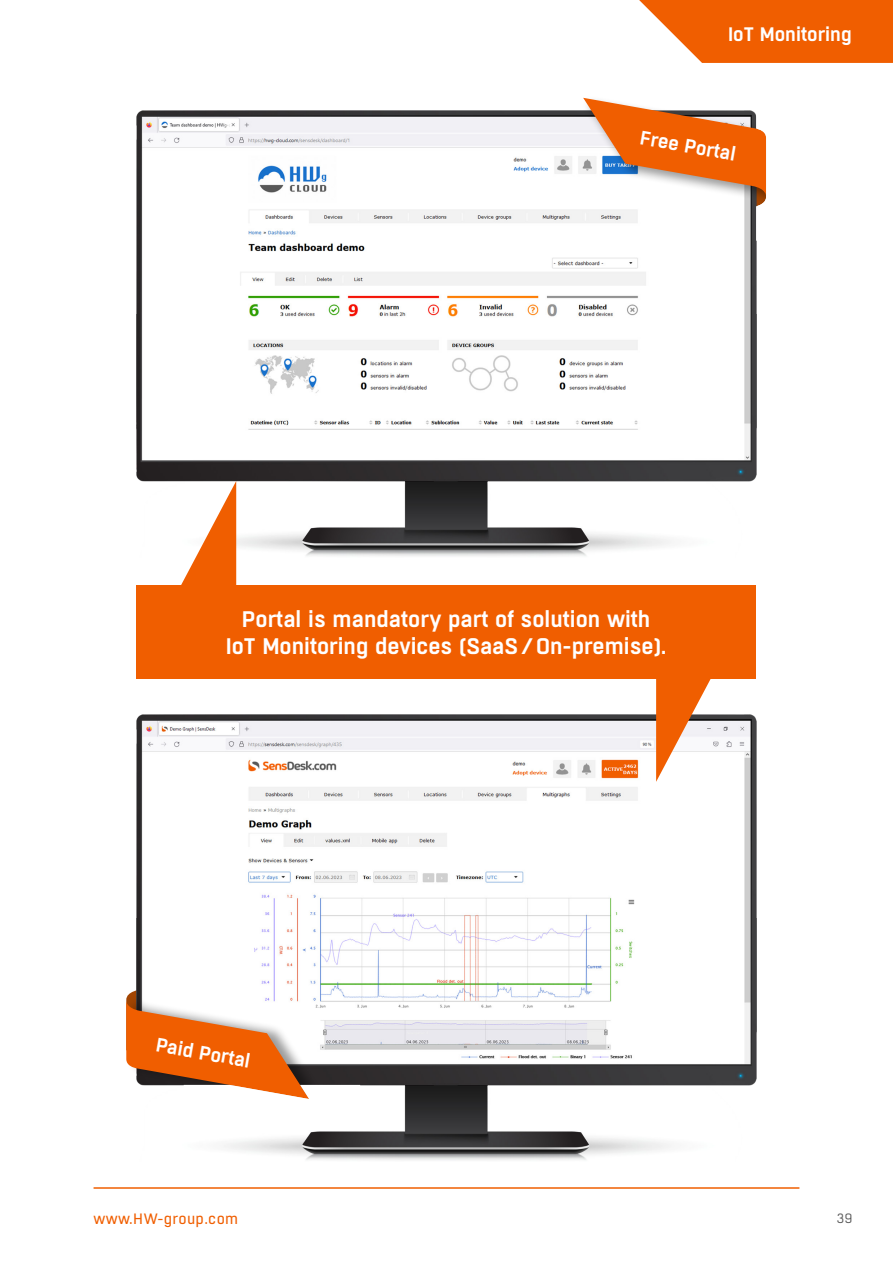
<style>
.page{position:relative;width:893px;height:1263px;background:#fff}
.page>*{position:absolute;margin:0;border:0;box-sizing:border-box;transform-origin:0 0}
.t1{font:600 22.5px/27px "Boxed";color:#fff;text-align:center}
.t2{font:600 19.5px "Boxed";color:#fff}
.t3{font:15px "Boxed";letter-spacing:.02em;color:#f05e00}
.t4{font:13.5px "Boxed";color:#5a5a5a}
</style>
<div class="page">
<hr style="left:94px;top:1187px;width:705px;height:2px;background:#f05e00">
<svg style="left:639px;top:0;width:254px;height:63px;background:#f17220"></svg>
<img style="left:141px;top:481px;width:611px;height:77px">
<img style="left:136px;top:111px;width:621px;height:370px">
<img style="left:224px;top:1085px;width:528px;height:75px">
<img style="left:136px;top:714px;width:621px;height:371px">
<div style="left:136px;top:585px;width:620px;height:94px;background:#f05e00"></div>
<svg style="left:181px;top:481px;width:55px;height:104px"></svg>
<svg style="left:656px;top:679px;width:55px;height:103px"></svg>
<svg style="left:126px;top:959px;width:234px;height:158px"></svg>
<svg style="left:579px;top:98px;width:187px;height:143px"></svg>
<p class="t2" style="left:728px;top:22px;width:125px">IoT Monitoring</p>
<p class="t2" style="left:643px;top:125px;width:98px;rotate:10deg">Free Portal</p>
<p class="t1" style="left:226px;top:606px;width:442px">Portal is mandatory part of solution with<br>IoT Monitoring devices (SaaS/On-premise).</p>
<p class="t2" style="left:158px;top:1032px;width:97px;rotate:10deg">Paid Portal</p>
<p class="t3" style="left:94px;top:1209px;width:146px">www.HW-group.com</p>
<p class="t4" style="left:836px;top:1209px;width:18px">39</p>
</div>
